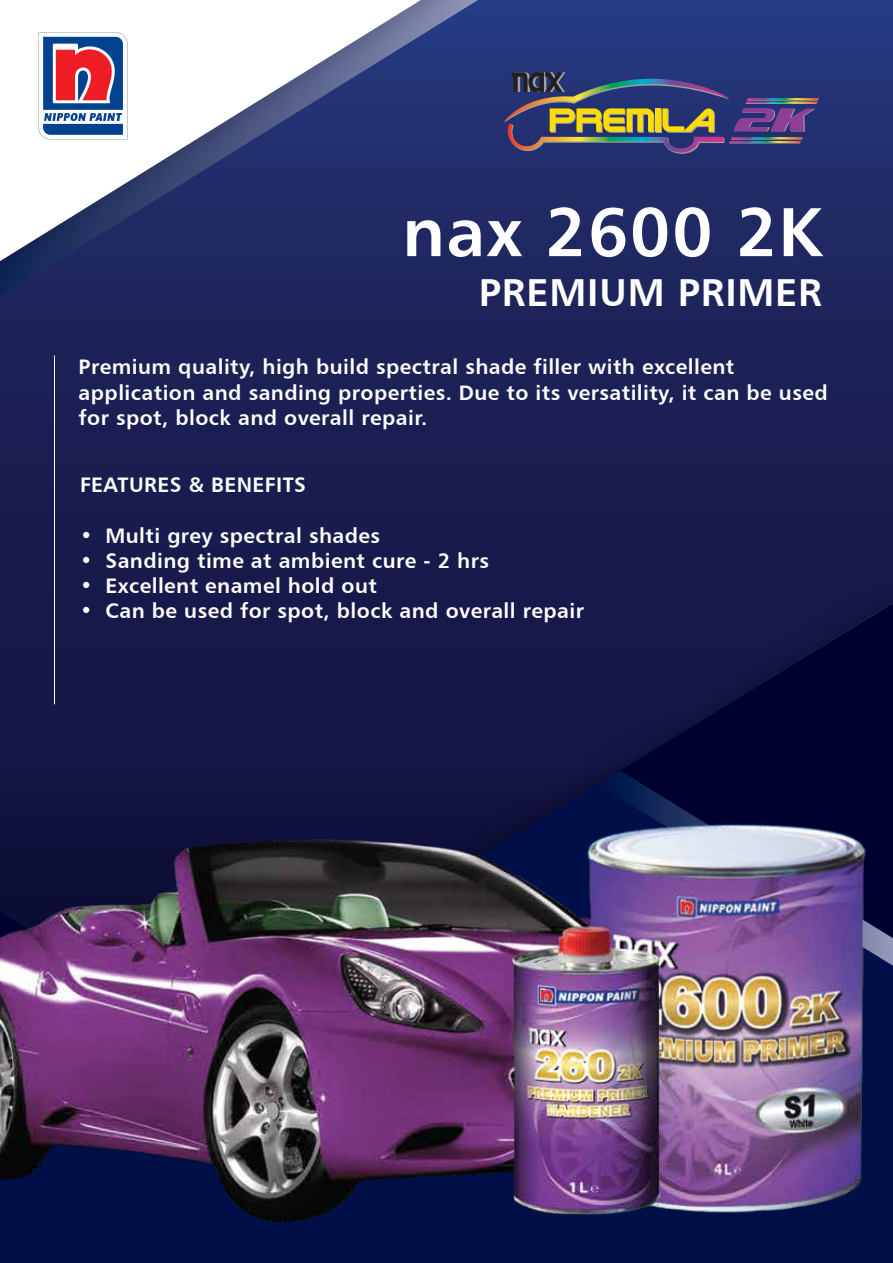
<style>
.page{position:relative;width:893px;height:1263px;background:#fff}
.page>*{position:absolute;margin:0;border:0;box-sizing:border-box;transform-origin:0 0}
.t1{font:69px "Humanist 777 BT Bold B";letter-spacing:.02em;color:#fff}
.t2{font:39px "Humanist 777 BT Bold B";letter-spacing:.02em;color:#fff}
.t3{font:21px/25.2px "Humanist 777 BT Bold B";letter-spacing:.02em;color:#fff}
</style>
<div class="page">
<img style="left:0;top:0;width:893px;height:1263px">
<svg style="left:503px;top:57px;width:316px;height:97px;background:#454b6e"></svg>
<hr style="left:54px;top:356px;width:1px;height:348px;background:#fff">
<h1 class="t1" style="left:402px;top:188px;width:421px">nax 2600 2K</h1>
<h2 class="t2" style="left:479px;top:268px;width:345px">PREMIUM PRIMER</h2>
<p class="t3" style="left:79px;top:354px;width:751px">Premium quality, high build spectral shade filler with excellent application and sanding properties. Due to its versatility, it can be used for spot, block and overall repair.</p>
<p class="t3" style="left:80px;top:472px;width:227px">FEATURES &amp; BENEFITS</p>
<p class="t3" style="left:80px;top:522px;width:301px">• Multi grey spectral shades</p>
<p class="t3" style="left:80px;top:547px;width:410px">• Sanding time at ambient cure - 2 hrs</p>
<p class="t3" style="left:80px;top:573px;width:298px">• Excellent enamel hold out</p>
<p class="t3" style="left:80px;top:598px;width:505px">• Can be used for spot, block and overall repair</p>
</div>
